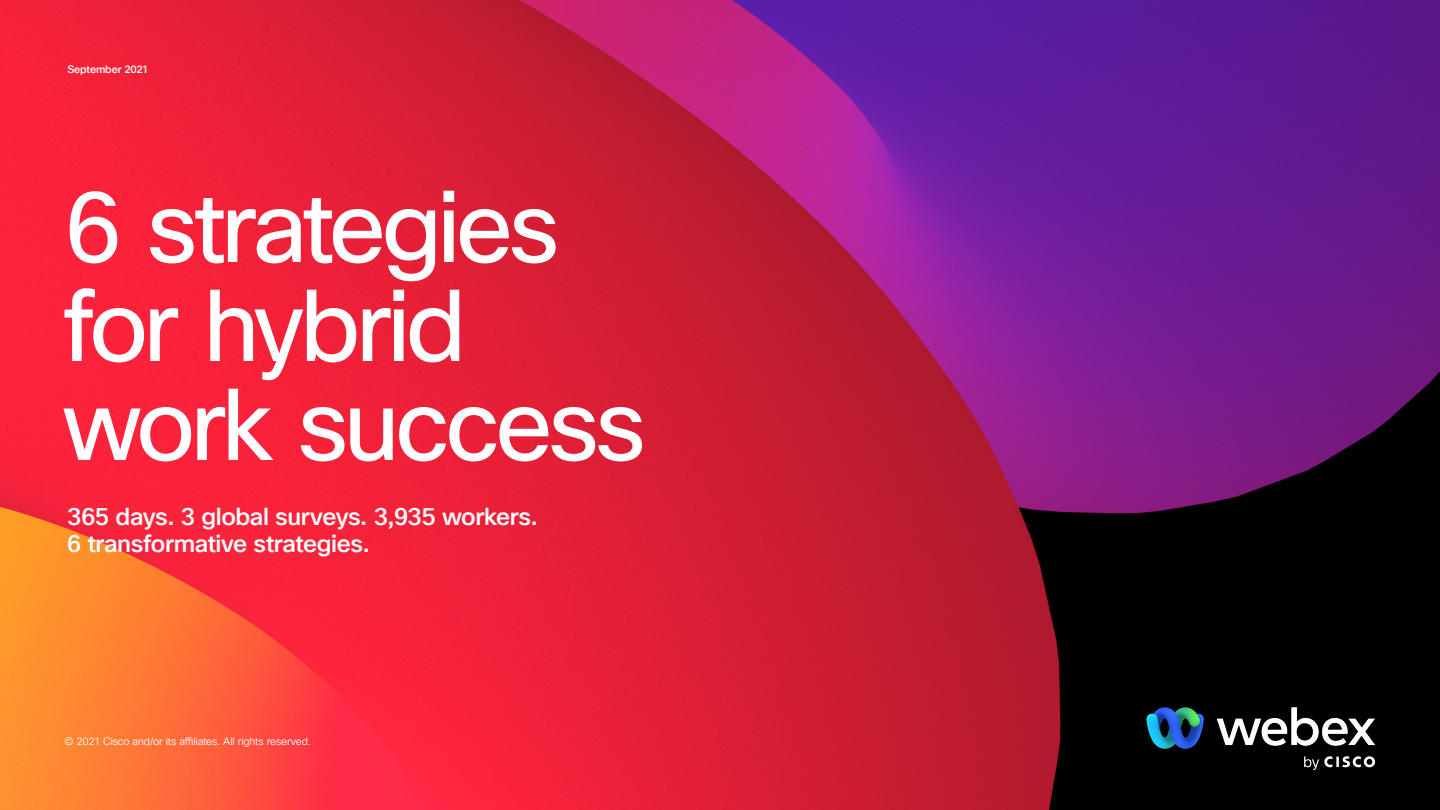
<style>
.page{position:relative;width:1440px;height:810px;background:#fff}
.page>*{position:absolute;margin:0;border:0;box-sizing:border-box;transform-origin:0 0}
.t1{font:99px/99px "Cisco Sans TT";letter-spacing:-.045em;color:#fff}
.t2{font:500 24px/27px "Cisco Sans TT";letter-spacing:-.02em;color:#fff}
.t3{font:10.5px "Cisco Sans TT Light";letter-spacing:-.015em;color:#fff}
.t4{font:500 10.5px "Cisco Sans TT";letter-spacing:-.015em;color:#fff}
</style>
<div class="page">
<img style="left:0;top:0;width:1440px;height:810px">
<img style="left:1215px;top:706px;width:161px;height:67px">
<img style="left:1142px;top:702px;width:66px;height:50px">
<p class="t4" style="left:67px;top:62px;width:83px">September 2021</p>
<h1 class="t1" style="left:62px;top:181px;width:586px">6 strategies for hybrid work success</h1>
<p class="t2" style="left:67px;top:504px;width:472px">365 days. 3 global surveys. 3,935 workers.<br>6 transformative strategies.</p>
<p class="t3" style="left:64px;top:734px;width:248px">© 2021 Cisco and/or its affiliates. All rights reserved.</p>
</div>
